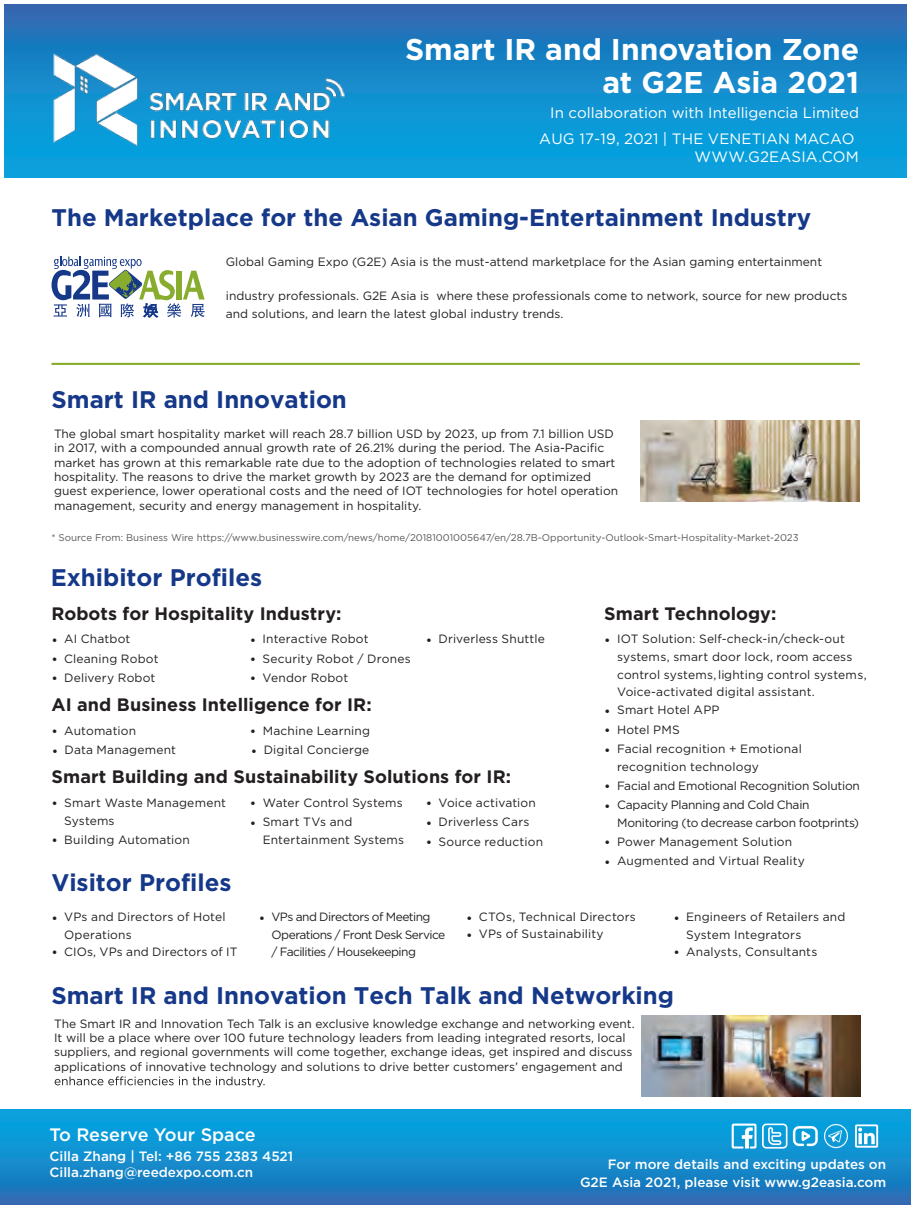
<style>
.page{position:relative;width:911px;height:1205px;background:#fff}
.page>*{position:absolute;margin:0;border:0;box-sizing:border-box;transform-origin:0 0}
.t1{font:700 30px/33px "Gotham";color:#fff;text-align:right}
.t2{font:700 24px "Gotham";color:#153889}
.t3{font:700 18px "Gotham";letter-spacing:.005em;color:#231f20}
.t4{font:500 18px "Gotham";color:#fff}
.t5{font:15px/26px "Gotham";letter-spacing:.005em;color:#fff}
.t6{font:500 13.5px/16.5px "Gotham";color:#fff}
.t7{font:12px/14.4px "Gotham";color:#231f20}
.t8{font:12px/17.5px "Gotham";letter-spacing:-.045em;color:#231f20}
.t9{font:12px/18px "Gotham";letter-spacing:-.02em;color:#231f20}
.t10{font:12px "Gotham";letter-spacing:.02em;color:#231f20}
.t11{font:9.75px "Gotham";color:#57585a}
.s1{font-size:13.5px}
</style>
<div class="page">
<svg style="left:4px;top:5px;width:902px;height:172px;background:#1688ca"></svg>
<img style="left:51px;top:52px;width:296px;height:95px">
<hr style="left:52px;top:363px;width:808px;height:2px;background:#88ac2e">
<svg style="left:52px;top:256px;width:153px;height:61px"></svg>
<img style="left:642px;top:1015px;width:219px;height:81px">
<img style="left:641px;top:420px;width:219px;height:81px">
<svg style="left:55px;top:1076px;width:210px;height:11px"></svg>
<svg style="left:0;top:1109px;width:911px;height:95px;background:#148acb"></svg>
<img style="left:722px;top:1094px;width:164px;height:88px">
<h1 class="t1" style="left:405px;top:32px;width:456px">Smart IR and Innovation Zone at G2E Asia 2021</h1>
<p class="t5" style="left:539px;top:100px;width:321px;text-indent:11px">In collaboration with Intelligencia Limited<br>AUG 17-19, 2021 | THE VENETIAN MACAO</p>
<p class="t5" style="left:694px;top:144px;width:166px">WWW.G2EASIA.COM</p>
<h2 class="t2" style="left:52px;top:203px;width:761px">The Marketplace for the Asian Gaming-Entertainment Industry</h2>
<p class="t7" style="left:226px;top:254px;width:598px">Global Gaming Expo (G2E) Asia is the must-attend marketplace for the Asian gaming entertainment</p>
<p class="t7" style="left:226px;top:287px;width:623px;line-height:17.2px">industry professionals. G2E Asia is where these professionals come to network, source for new products and solutions, and learn the latest global industry trends.</p>
<h2 class="t2" style="left:52px;top:386px;width:297px">Smart IR and Innovation</h2>
<p class="t7" style="left:54px;top:426px;width:566px">The global smart hospitality market will reach 28.7 billion USD by 2023, up from 7.1 billion USD in 2017, with a compounded annual growth rate of 26.21% during the period. The Asia-Pacific market has grown at this remarkable rate due to the adoption of technologies related to smart hospitality. The reasons to drive the market growth by 2023 are the demand for optimized guest experience, lower operational costs and the need of IOT technologies for hotel operation management, security and energy management in hospitality.</p>
<p class="t11" style="left:52px;top:531px;width:749px">* Source From: Business Wire https://www.businesswire.com/news/home/20181001005647/en/28.7B-Opportunity-Outlook-Smart-Hospitality-Market-2023</p>
<h2 class="t2" style="left:51px;top:563px;width:213px">Exhibitor Profiles</h2>
<h3 class="t3" style="left:51px;top:602px;width:292px">Robots for Hospitality Industry:</h3>
<p class="t7" style="left:51px;top:631px;width:80px"><span class="s1">•</span> AI Chatbot</p>
<p class="t7" style="left:51px;top:651px;width:109px"><span class="s1">•</span> Cleaning Robot</p>
<p class="t7" style="left:51px;top:670px;width:106px"><span class="s1">•</span> Delivery Robot</p>
<p class="t7" style="left:250px;top:631px;width:120px"><span class="s1">•</span> Interactive Robot</p>
<p class="t7" style="left:250px;top:651px;width:162px"><span class="s1">•</span> Security Robot / Drones</p>
<p class="t7" style="left:250px;top:670px;width:100px"><span class="s1">•</span> Vendor Robot</p>
<h3 class="t3" style="left:52px;top:694px;width:322px">AI and Business Intelligence for IR:</h3>
<p class="t7" style="left:52px;top:723px;width:86px"><span class="s1">•</span> Automation</p>
<p class="t7" style="left:250px;top:723px;width:122px"><span class="s1">•</span> Machine Learning</p>
<p class="t10" style="left:52px;top:742px;width:126px"><span class="s1">•</span> Data Management</p>
<p class="t7" style="left:251px;top:742px;width:120px"><span class="s1">•</span> Digital Concierge</p>
<p class="t7" style="left:426px;top:631px;width:121px"><span class="s1">•</span> Driverless Shuttle</p>
<h3 class="t3" style="left:52px;top:766px;width:461px">Smart Building and Sustainability Solutions for IR:</h3>
<p class="t7" style="left:64px;top:793px;width:163px;line-height:18px;text-indent:-13px"><span class="s1">•</span> Smart Waste Management<br>Systems</p>
<p class="t7" style="left:52px;top:831px;width:140px"><span class="s1">•</span> Building Automation</p>
<p class="t7" style="left:250px;top:795px;width:154px"><span class="s1">•</span> Water Control Systems</p>
<p class="t7" style="left:263px;top:812px;width:143px;line-height:18px;text-indent:-13px"><span class="s1">•</span> Smart TVs and<br>Entertainment Systems</p>
<p class="t7" style="left:426px;top:795px;width:112px"><span class="s1">•</span> Voice activation</p>
<p class="t7" style="left:426px;top:814px;width:105px"><span class="s1">•</span> Driverless Cars</p>
<p class="t7" style="left:426px;top:834px;width:119px"><span class="s1">•</span> Source reduction</p>
<h3 class="t3" style="left:604px;top:602px;width:174px">Smart Technology:</h3>
<p class="t7" style="left:617px;top:630px;width:251px;line-height:17.5px;text-indent:-13px"><span class="s1">•</span> IOT Solution: Self-check-in/check-out systems, smart door lock, room access control systems, lighting control systems, Voice-activated digital assistant.</p>
<p class="t10" style="left:604px;top:702px;width:117px"><span class="s1">•</span> Smart Hotel APP</p>
<p class="t10" style="left:604px;top:721px;width:77px"><span class="s1">•</span> Hotel PMS</p>
<p class="t7" style="left:617px;top:739px;width:186px;line-height:18px;text-indent:-13px"><span class="s1">•</span> Facial recognition + Emotional recognition technology</p>
<p class="t7" style="left:604px;top:778px;width:257px"><span class="s1">•</span> Facial and Emotional Recognition Solution</p>
<p class="t9" style="left:617px;top:795px;width:244px;text-indent:-13px"><span class="s1">•</span> Capacity Planning and Cold Chain<br>Monitoring (to decrease carbon footprints)</p>
<p class="t7" style="left:604px;top:834px;width:189px"><span class="s1">•</span> Power Management Solution</p>
<p class="t7" style="left:604px;top:853px;width:202px"><span class="s1">•</span> Augmented and Virtual Reality</p>
<h2 class="t2" style="left:51px;top:869px;width:182px">Visitor Profiles</h2>
<p class="t7" style="left:64px;top:907px;width:163px;line-height:18px;text-indent:-13px"><span class="s1">•</span> VPs and Directors of Hotel<br>Operations</p>
<p class="t7" style="left:51px;top:943px;width:188px"><span class="s1">•</span> CIOs, VPs and Directors of IT</p>
<p class="t8" style="left:271px;top:907px;width:175px;text-indent:-13px"><span class="s1">•</span> VPs and Directors of Meeting<br>Operations / Front Desk Service / Facilities / Housekeeping</p>
<p class="t7" style="left:466px;top:909px;width:171px"><span class="s1">•</span> CTOs, Technical Directors</p>
<p class="t7" style="left:466px;top:926px;width:139px"><span class="s1">•</span> VPs of Sustainability</p>
<p class="t7" style="left:686px;top:907px;width:161px;line-height:18px;text-indent:-13px"><span class="s1">•</span> Engineers of Retailers and<br>System Integrators</p>
<p class="t7" style="left:673px;top:943px;width:145px"><span class="s1">•</span> Analysts, Consultants</p>
<h2 class="t2" style="left:51px;top:981px;width:624px">Smart IR and Innovation Tech Talk and Networking</h2>
<p class="t7" style="left:54px;top:1015px;width:582px">The Smart IR and Innovation Tech Talk is an exclusive knowledge exchange and networking event.<br>It will be a place where over 100 future technology leaders from leading integrated resorts, local suppliers, and regional governments will come together, exchange ideas, get inspired and discuss applications of innovative technology and solutions to drive better customers’ engagement and</p>
<h3 class="t4" style="left:50px;top:1122px;width:208px">To Reserve Your Space</h3>
<p class="t6" style="left:50px;top:1147px;width:245px">Cilla Zhang | Tel: +86 755 2383 4521<br>Cilla.zhang@reedexpo.com.cn</p>
<p class="t6" style="left:580px;top:1154px;width:308px;line-height:18px;text-align:right">For more details and exciting updates on<br>G2E Asia 2021, please visit www.g2easia.com</p>
</div>
